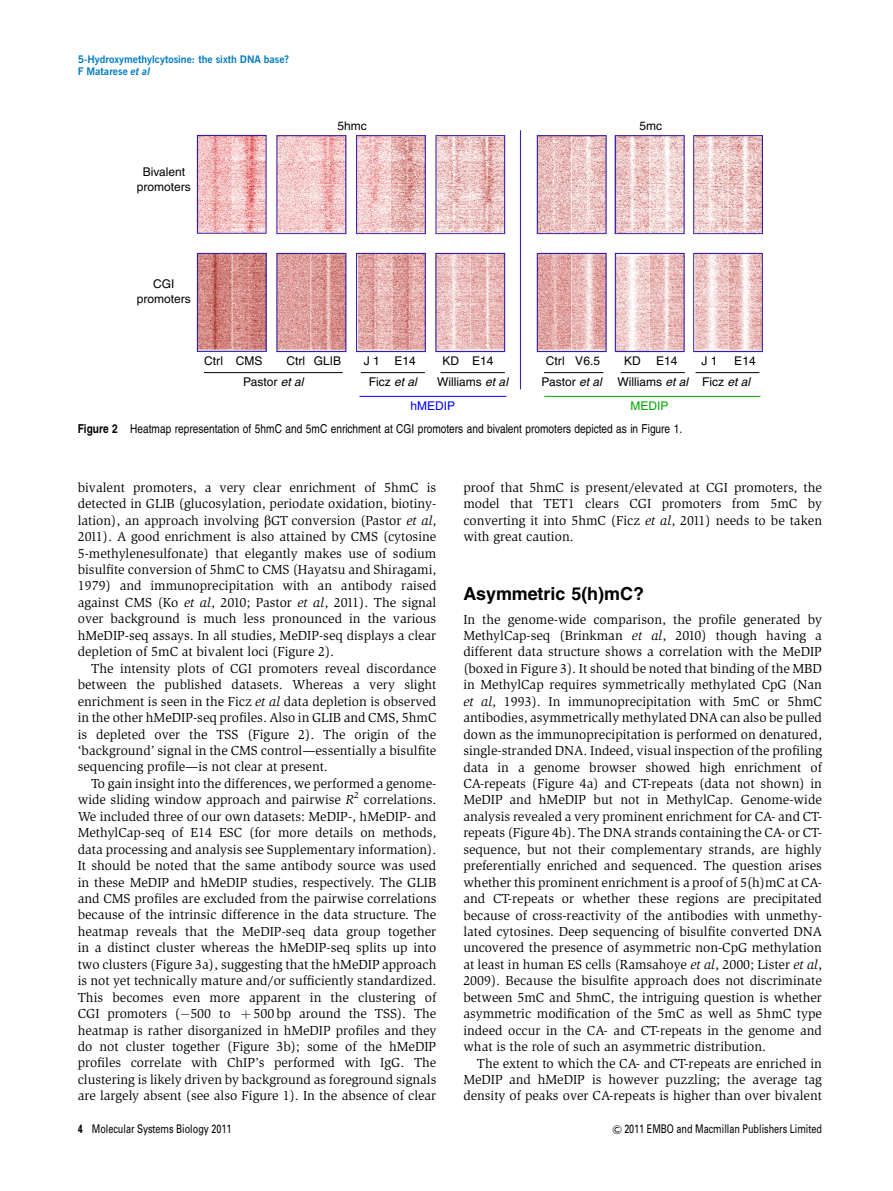
<style>
.page{position:relative;width:893px;height:1191px;background:#fff}
.page>*{position:absolute;margin:0;border:0;box-sizing:border-box;transform-origin:0 0}
.t1{font:18px "Adv Helv B";color:#000}
.t2{font:13.5px/16.5px "Adv Slimback";color:#000;text-align:justify}
.t3{font:12.3px "Adv Helv NR";color:#000}
.t4{font:12px/14.4px "Helvetica";color:#000;text-align:center}
.t5{font:12px "Adv Univers";color:#000;scale:.76 1}
.t6{font:12px "Helvetica";color:#00f}
.t7{font:12px "Helvetica";color:#00a800}
.t8{font:10.5px/12.6px "Adv News Gothic B";color:#037bc1}
.s1{font-family:"Adv News Gothic BI"}
.s2{font-style:italic}
.s3{font-family:"Adv Helv NB"}
.s4{font-family:"Adv Pi 1"}
.s5{font-family:"Adv Slimbach Bk I"}
.s6{font-family:"Adv P4 C4 E74"}
.s7{font-family:"Adv UN";font-weight:700}
.s8{font-family:"Adv TA42";font-size:13.5px}
</style>
<div class="page">
<img style="left:197px;top:134px;width:566px;height:218px">
<hr style="left:204px;top:372px;width:139px;height:1px;background:#000">
<hr style="left:361px;top:372px;width:64px;height:1px;background:#000">
<hr style="left:440px;top:372px;width:65px;height:1px;background:#000">
<hr style="left:359px;top:396px;width:147px;height:1px;background:#00f">
<hr style="left:544px;top:372px;width:59px;height:1px;background:#000">
<hr style="left:621px;top:372px;width:64px;height:1px;background:#000">
<hr style="left:695px;top:372px;width:64px;height:1px;background:#000">
<hr style="left:544px;top:396px;width:216px;height:1px;background:#00a500">
<hr style="left:520px;top:130px;width:1px;height:259px;background:#3b25ac">
<p class="t8" style="left:78px;top:54px;width:213px">5-Hydroxymethylcytosine: the sixth DNA base?<br>F Matarese <span class="s1">et al</span></p>
<p class="t4" style="left:137px;top:166px;width:56px">Bivalent promoters</p>
<p class="t4" style="left:137px;top:278px;width:56px">CGI promoters</p>
<p class="t4" style="left:338px;top:120px;width:31px">5hmc</p>
<p class="t4" style="left:639px;top:120px;width:24px">5mc</p>
<p class="t4" style="left:204px;top:355px;width:20px">Ctrl</p>
<p class="t4" style="left:286px;top:355px;width:20px">Ctrl</p>
<p class="t4" style="left:546px;top:355px;width:56px">Ctrl V6.5</p>
<p class="t4" style="left:314px;top:355px;width:29px">GLIB</p>
<p class="t4" style="left:364px;top:351px;width:55px;line-height:21.3px">J 1 E14<br>Ficz <span class="s2">et al</span></p>
<p class="t6" style="left:411px;top:402px;width:46px">hMEDIP</p>
<p class="t7" style="left:631px;top:402px;width:40px">MEDIP</p>
<p class="t4" style="left:236px;top:355px;width:28px">CMS</p>
<p class="t4" style="left:624px;top:355px;width:18px">KD</p>
<p class="t4" style="left:656px;top:355px;width:23px">E14</p>
<p class="t4" style="left:243px;top:376px;width:62px">Pastor <span class="s2">et al</span></p>
<p class="t4" style="left:542px;top:376px;width:62px">Pastor <span class="s2">et al</span></p>
<p class="t4" style="left:443px;top:355px;width:53px">KD E14</p>
<p class="t4" style="left:701px;top:355px;width:18px">J 1</p>
<p class="t4" style="left:734px;top:355px;width:23px">E14</p>
<p class="t4" style="left:437px;top:376px;width:72px">Williams <span class="s2">et al</span></p>
<p class="t4" style="left:702px;top:376px;width:50px">Ficz <span class="s2">et al</span></p>
<p class="t4" style="left:617px;top:376px;width:72px">Williams <span class="s2">et al</span></p>
<p class="t3" style="left:78px;top:424px;width:606px"><span class="s3">Figure 2</span> Heatmap representation of 5hmC and 5mC enrichment at CGI promoters and bivalent promoters depicted as in Figure 1.</p>
<p class="t2" style="left:78px;top:480px;width:360px">bivalent promoters, a very clear enrichment of 5hmC is detected in GLIB (glucosylation, periodate oxidation, biotiny&shy;lation), an approach involving <span class="s4">b</span>GT conversion (Pastor <span class="s5">et al</span>, 2011). A good enrichment is also attained by CMS (cytosine 5-methylenesulfonate) that elegantly makes use of sodium bisulfite conversion of 5hmC to CMS (Hayatsu and Shiragami, 1979) and immunoprecipitation with an antibody raised against CMS (Ko <span class="s5">et al</span>, 2010; Pastor <span class="s5">et al</span>, 2011). The signal over background is much less pronounced in the various hMeDIP-seq assays. In all studies, MeDIP-seq displays a clear depletion of 5mC at bivalent loci (Figure 2).</p>
<p class="t2" style="left:78px;top:661px;width:360px;text-indent:13px">The intensity plots of CGI promoters reveal discordance between the published datasets. Whereas a very slight enrichment is seen in the Ficz <span class="s5">et al</span> data depletion is observed in the other hMeDIP-seq profiles. Also in GLIB and CMS, 5hmC is depleted over the TSS (Figure 2). The origin of the ‘background’ signal in the CMS control—essentially a bisulfite sequencing profile—is not clear at present.</p>
<p class="t2" style="left:78px;top:776px;width:360px;text-indent:13px">To gain insight into the differences, we performed a genome&shy;wide sliding window approach and pairwise <span class="s5">R</span><sup>2</sup> correlations.<br>We included three of our own datasets: MeDIP-, hMeDIP- and MethylCap-seq of E14 ESC (for more details on methods, data processing and analysis see Supplementary information).<br>It should be noted that the same antibody source was used in these MeDIP and hMeDIP studies, respectively. The GLIB and CMS profiles are excluded from the pairwise correlations because of the intrinsic difference in the data structure. The heatmap reveals that the MeDIP-seq data group together in a distinct cluster whereas the hMeDIP-seq splits up into two clusters (Figure 3a), suggesting that the hMeDIP approach is not yet technically mature and/or sufficiently standardized.<br>This becomes even more apparent in the clustering of CGI promoters (<span class="s6">-</span>500 to <span class="s6">þ</span> 500 bp around the TSS). The heatmap is rather disorganized in hMeDIP profiles and they do not cluster together (Figure 3b); some of the hMeDIP profiles correlate with ChIP’s performed with IgG. The clustering is likely driven by background as foreground signals are largely absent (see also Figure 1). In the absence of clear</p>
<p class="t2" style="left:463px;top:480px;width:360px">proof that 5hmC is present/elevated at CGI promoters, the model that TET1 clears CGI promoters from 5mC by converting it into 5hmC (Ficz <span class="s5">et al</span>, 2011) needs to be taken with great caution.</p>
<h1 class="t1" style="left:463px;top:586px;width:182px">Asymmetric 5(h)mC?</h1>
<p class="t2" style="left:463px;top:612px;width:360px">In the genome-wide comparison, the profile generated by MethylCap-seq (Brinkman <span class="s5">et al</span>, 2010) though having a different data structure shows a correlation with the MeDIP (boxed in Figure 3). It should be noted that binding of the MBD in MethylCap requires symmetrically methylated CpG (Nan <span class="s5">et al</span>, 1993). In immunoprecipitation with 5mC or 5hmC antibodies, asymmetrically methylated DNA can also be pulled down as the immunoprecipitation is performed on denatured, single-stranded DNA. Indeed, visual inspection of the profiling data in a genome browser showed high enrichment of CA-repeats (Figure 4a) and CT-repeats (data not shown) in MeDIP and hMeDIP but not in MethylCap. Genome-wide analysis revealed a very prominent enrichment for CA- and CT&shy;repeats (Figure 4b). The DNA strands containing the CA- or CT&shy;sequence, but not their complementary strands, are highly preferentially enriched and sequenced. The question arises whether this prominent enrichment is a proof of 5(h)mC at CA&shy;and CT-repeats or whether these regions are precipitated because of cross-reactivity of the antibodies with unmethy&shy;lated cytosines. Deep sequencing of bisulfite converted DNA uncovered the presence of asymmetric non-CpG methylation at least in human ES cells (Ramsahoye <span class="s5">et al</span>, 2000; Lister <span class="s5">et al</span>, 2009). Because the bisulfite approach does not discriminate between 5mC and 5hmC, the intriguing question is whether asymmetric modification of the 5mC as well as 5hmC type indeed occur in the CA- and CT-repeats in the genome and what is the role of such an asymmetric distribution.</p>
<p class="t2" style="left:463px;top:1056px;width:360px;text-indent:13px">The extent to which the CA- and CT-repeats are enriched in MeDIP and hMeDIP is however puzzling; the average tag density of peaks over CA-repeats is higher than over bivalent</p>
<p class="t5" style="left:78px;top:1124px;width:204px"><span class="s7">4</span> Molecular Systems Biology 2011</p>
<p class="t5" style="left:612px;top:1124px;width:277px"><span class="s8">&amp;</span> 2011 EMBO and Macmillan Publishers Limited</p>
</div>
